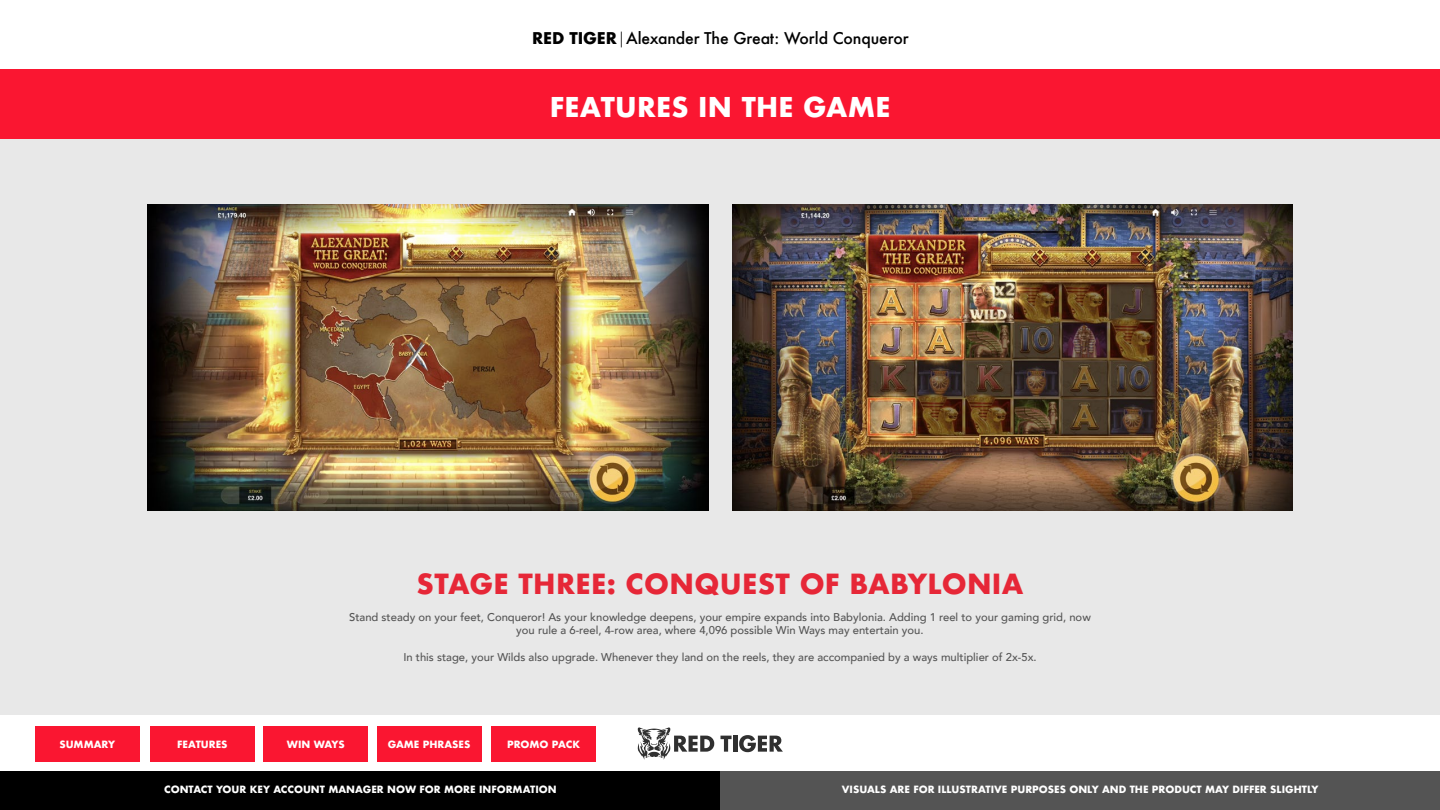
<style>
.page{position:relative;width:1440px;height:810px;background:#fff}
.page>*{position:absolute;margin:0;border:0;box-sizing:border-box;transform-origin:0 0}
.t1{font:700 27px "Futura";letter-spacing:.01em;color:#e62737}
.t2{font:700 26.55px "Futura";letter-spacing:.01em;color:#fff}
.t3{font:500 15.75px "Futura";letter-spacing:-.01em;color:#000}
.t4{font:500 11.25px/13.5px "Avenir";color:#545454;text-align:center}
.t5{font:700 9.75px "Futura";color:#fff}
.s1{font-weight:700}
.s2{font-weight:300;font-stretch:condensed}
</style>
<div class="page">
<svg style="left:638px;top:727px;width:76px;height:33px"></svg>
<svg style="left:721px;top:736px;width:11px;height:16px"></svg>
<hr style="left:733px;top:736px;width:4px;height:16px;background:#303030">
<svg style="left:739px;top:735px;width:44px;height:17px"></svg>
<div style="left:0;top:70px;width:1440px;height:644px;background:#e8e8e8"></div>
<div style="left:0;top:69px;width:1440px;height:69px;background:#fa1631"></div>
<div style="left:0;top:771px;width:720px;height:39px;background:#000"></div>
<div style="left:720px;top:771px;width:720px;height:39px;background:#545454"></div>
<div style="left:35px;top:726px;width:105px;height:35px;background:#fa1631"></div>
<div style="left:150px;top:726px;width:105px;height:35px;background:#fa1631"></div>
<div style="left:263px;top:726px;width:105px;height:35px;background:#fa1631"></div>
<div style="left:377px;top:726px;width:105px;height:35px;background:#fa1631"></div>
<div style="left:491px;top:726px;width:105px;height:35px;background:#fa1631"></div>
<img style="left:732px;top:205px;width:560px;height:306px">
<img style="left:148px;top:205px;width:561px;height:305px">
<h3 class="t3" style="left:532px;top:27px;width:378px"><span class="s1">RED TIGER</span> <span class="s2">|</span> Alexander The Great: World Conqueror</h3>
<h2 class="t2" style="left:550px;top:88px;width:342px">FEATURES IN THE GAME</h2>
<h1 class="t1" style="left:417px;top:564px;width:608px">STAGE THREE: CONQUEST OF BABYLONIA</h1>
<p class="t4" style="left:349px;top:609px;width:743px">Stand steady on your feet, Conqueror! As your knowledge deepens, your empire expands into Babylonia. Adding 1 reel to your gaming grid, now you rule a 6-reel, 4-row area, where 4,096 possible Win Ways may entertain you.</p>
<p class="t4" style="left:403px;top:650px;width:635px">In this stage, your Wilds also upgrade. Whenever they land on the reels, they are accompanied by a ways multiplier of 2x-5x.</p>
<p class="t5" style="left:59px;top:737px;width:57px">SUMMARY</p>
<p class="t5" style="left:177px;top:737px;width:52px">FEATURES</p>
<p class="t5" style="left:287px;top:737px;width:59px">WIN WAYS</p>
<p class="t5" style="left:388px;top:737px;width:84px">GAME PHRASES</p>
<p class="t5" style="left:507px;top:737px;width:75px">PROMO PACK</p>
<p class="t5" style="left:164px;top:783px;width:394px">CONTACT YOUR KEY ACCOUNT MANAGER NOW FOR MORE INFORMATION</p>
<p class="t5" style="left:842px;top:783px;width:478px">VISUALS ARE FOR ILLUSTRATIVE PURPOSES ONLY AND THE PRODUCT MAY DIFFER SLIGHTLY</p>
</div>
